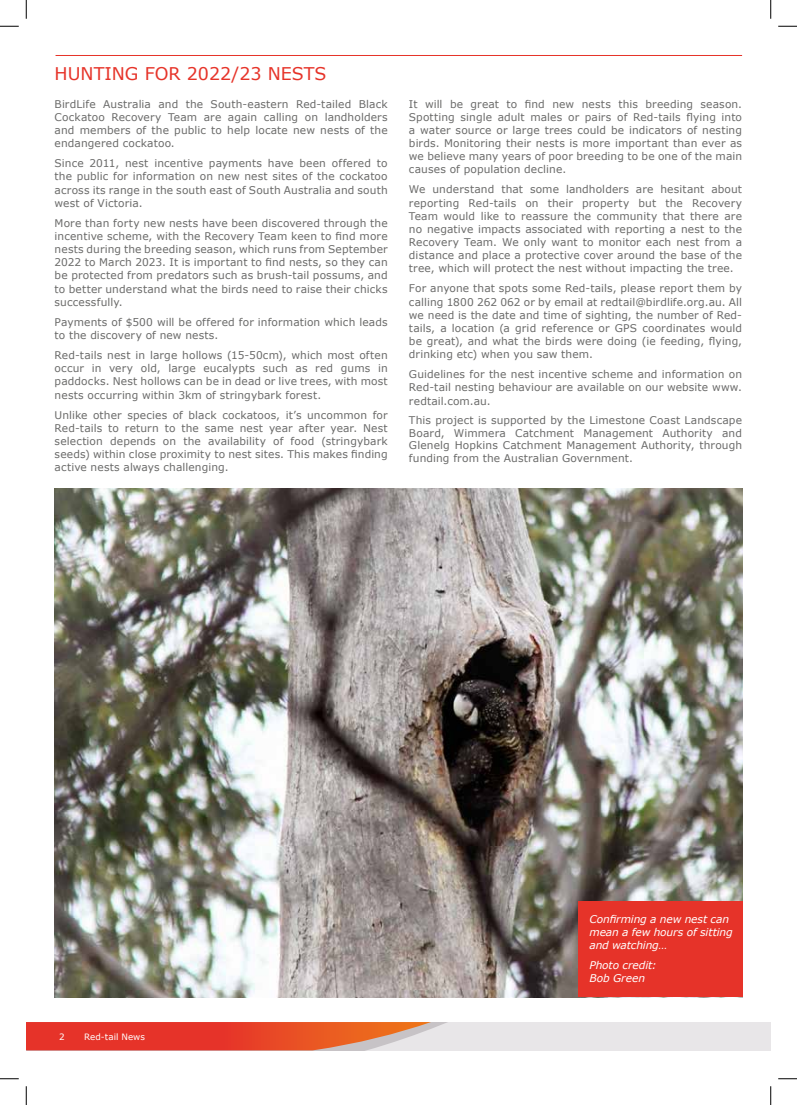
<style>
.page{position:relative;width:797px;height:1105px;background:#fff}
.page>*{position:absolute;margin:0;border:0;box-sizing:border-box;transform-origin:0 0}
.t1{font:17.5px "Verdana";color:#e63329}
.t2{font:10.62px/13.1px "Verdana";letter-spacing:.01em;color:#6b6b6a;text-align:justify}
.t3{font:italic 10.62px/13.1px "Verdana";letter-spacing:-.01em;color:#fff}
.t4{font:8.75px "Verdana";color:#fff}
</style>
<div class="page">
<hr style="left:56px;top:55px;width:686px;height:1px;background:#e63329">
<svg style="left:26px;top:1022px;width:744px;height:28px;background:#e6958a"></svg>
<img style="left:55px;top:488px;width:687px;height:509px">
<div style="left:577px;top:901px;width:165px;height:96px;background:#e63329"></div>
<svg style="left:0;top:25px;width:19px;height:2px"></svg>
<svg style="left:778px;top:25px;width:19px;height:2px"></svg>
<svg style="left:0;top:1078px;width:19px;height:1px"></svg>
<svg style="left:778px;top:1078px;width:19px;height:1px"></svg>
<svg style="left:25px;top:0;width:2px;height:19px"></svg>
<svg style="left:25px;top:1086px;width:2px;height:19px"></svg>
<svg style="left:770px;top:0;width:1px;height:19px"></svg>
<svg style="left:770px;top:1086px;width:1px;height:19px"></svg>
<h1 class="t1" style="left:55px;top:63px;width:273px">HUNTING FOR 2022/23 NESTS</h1>
<p class="t2" style="left:55px;top:97px;width:334px">BirdLife Australia and the South-eastern Red-tailed Black Cockatoo Recovery Team are again calling on landholders and members of the public to help locate new nests of the endangered cockatoo.</p>
<p class="t2" style="left:55px;top:157px;width:334px">Since 2011, nest incentive payments have been offered to the public for information on new nest sites of the cockatoo across its range in the south east of South Australia and south west of Victoria.</p>
<p class="t2" style="left:55px;top:217px;width:334px">More than forty new nests have been discovered through the incentive scheme, with the Recovery Team keen to find more nests during the breeding season, which runs from September 2022 to March 2023. It is important to find nests, so they can be protected from predators such as brush-tail possums, and to better understand what the birds need to raise their chicks successfully.</p>
<p class="t2" style="left:55px;top:316px;width:334px">Payments of $500 will be offered for information which leads to the discovery of new nests.</p>
<p class="t2" style="left:55px;top:349px;width:334px">Red-tails nest in large hollows (15-50cm), which most often occur in very old, large eucalypts such as red gums in paddocks. Nest hollows can be in dead or live trees, with most nests occurring within 3km of stringybark forest.</p>
<p class="t2" style="left:55px;top:408px;width:334px">Unlike other species of black cockatoos, it’s uncommon for Red-tails to return to the same nest year after year. Nest selection depends on the availability of food (stringybark seeds) within close proximity to nest sites. This makes finding active nests always challenging.</p>
<p class="t2" style="left:409px;top:97px;width:334px">It will be great to find new nests this breeding season.<br>Spotting single adult males or pairs of Red-tails flying into a water source or large trees could be indicators of nesting birds. Monitoring their nests is more important than ever as we believe many years of poor breeding to be one of the main causes of population decline.</p>
<p class="t2" style="left:409px;top:183px;width:334px">We understand that some landholders are hesitant about reporting Red-tails on their property but the Recovery Team would like to reassure the community that there are no negative impacts associated with reporting a nest to the Recovery Team. We only want to monitor each nest from a distance and place a protective cover around the base of the tree, which will protect the nest without impacting the tree.</p>
<p class="t2" style="left:409px;top:282px;width:334px">For anyone that spots some Red-tails, please report them by calling 1800 262 062 or by email at redtail@birdlife.org.au. All we need is the date and time of sighting, the number of Red&shy;tails, a location (a grid reference or GPS coordinates would be great), and what the birds were doing (ie feeding, flying, drinking etc) when you saw them.</p>
<p class="t2" style="left:409px;top:368px;width:334px">Guidelines for the nest incentive scheme and information on Red-tail nesting behaviour are available on our website www. redtail.com.au.</p>
<p class="t2" style="left:409px;top:414px;width:334px;line-height:12.5px">This project is supported by the Limestone Coast Landscape Board, Wimmera Catchment Management Authority and Glenelg Hopkins Catchment Management Authority, through funding from the Australian Government.</p>
<p class="t4" style="left:59px;top:1031px;width:7px">2</p>
<p class="t4" style="left:84px;top:1031px;width:62px">Red-tail News</p>
<p class="t3" style="left:589px;top:912px;width:145px">Confirming a new nest can mean a few hours of sitting and watching…</p>
<p class="t3" style="left:589px;top:959px;width:69px">Photo credit:<br>Bob Green</p>
</div>
